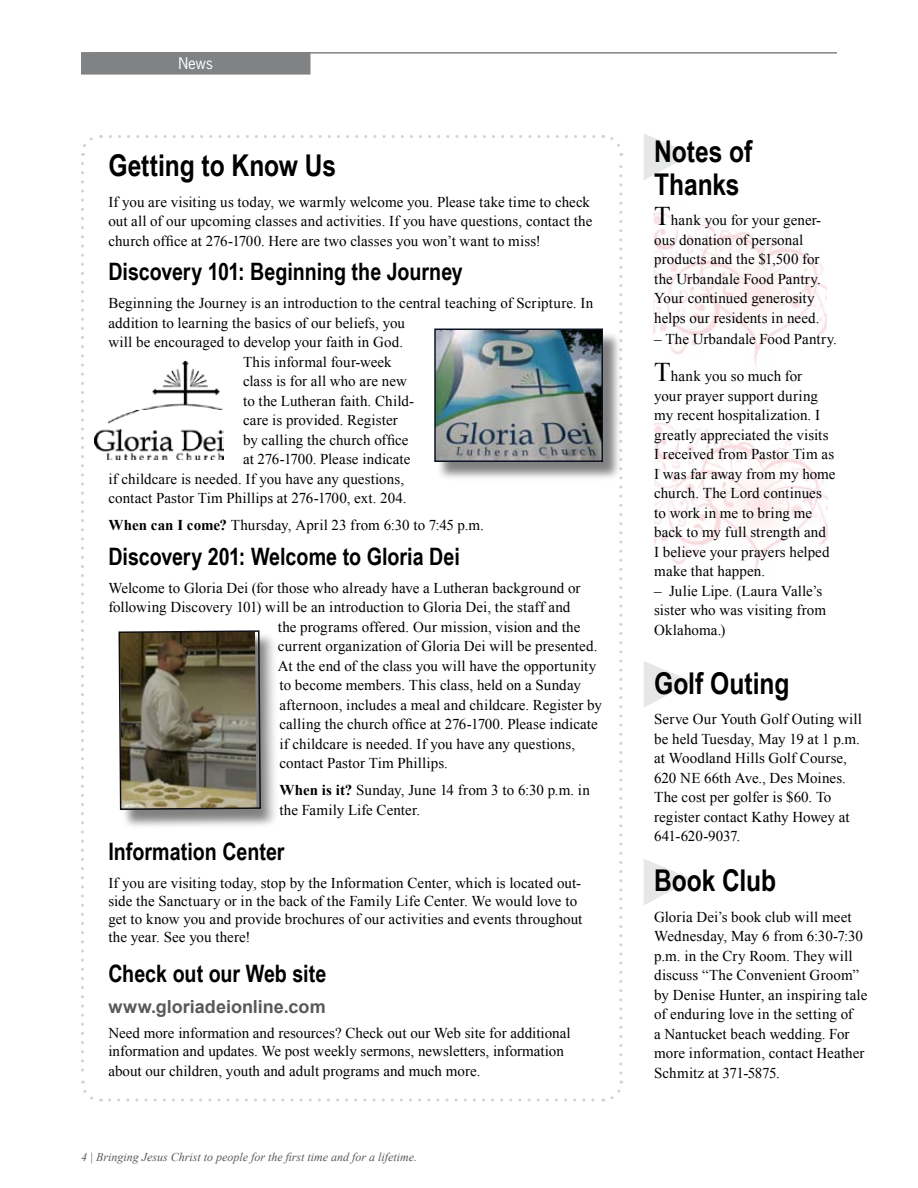
<style>
.page{position:relative;width:918px;height:1188px;background:#fff}
.page>*{position:absolute;margin:0;border:0;box-sizing:border-box;transform-origin:0 0}
.t1{font:700 30px/33px "Arial Narrow";letter-spacing:-.005em;color:#000}
.t2{font:700 24px "Arial Narrow";color:#000}
.t3{font:700 18px "Arial";color:#58595b}
.t4{font:15px/19.5px "Times New Roman";letter-spacing:.005em;color:#000}
.t5{font:15px "News Gothic Std";color:#fff}
.t6{font:italic 12px "Times New Roman";color:#58595b}
.s1{font-weight:700}
.s2{font-size:27px}
</style>
<div class="page">
<svg style="left:81px;top:164px;width:20px;height:938px"></svg>
<svg style="left:109px;top:1081px;width:514px;height:21px"></svg>
<svg style="left:603px;top:135px;width:20px;height:938px"></svg>
<svg style="left:81px;top:135px;width:513px;height:21px"></svg>
<img style="left:654px;top:423px;width:173px;height:153px">
<img style="left:653px;top:213px;width:173px;height:153px">
<svg style="left:644px;top:134px;width:48px;height:46px"></svg>
<hr style="left:94px;top:52px;width:743px;height:2px;background:#808284">
<div style="left:82px;top:53px;width:228px;height:21px;background:#808284"></div>
<div style="left:81px;top:52px;width:229px;height:23px;border:2px solid #808284"></div>
<img style="left:95px;top:361px;width:129px;height:99px">
<div style="left:436px;top:330px;width:188px;height:151px;background:#000;opacity:.5"></div>
<img style="left:437px;top:331px;width:163px;height:128px">
<div style="left:434px;top:328px;width:169px;height:134px;border:2px solid #0b1424"></div>
<div style="left:120px;top:632px;width:161px;height:198px;background:#000;opacity:.5"></div>
<svg style="left:118px;top:630px;width:144px;height:181px;background:#726c59"></svg>
<svg style="left:644px;top:661px;width:49px;height:46px"></svg>
<svg style="left:644px;top:859px;width:48px;height:46px"></svg>
<p class="t5" style="left:178px;top:54px;width:36px">News</p>
<h1 class="t1" style="left:108px;top:148px;width:229px">Getting to Know Us</h1>
<p class="t4" style="left:108px;top:192px;width:486px">If you are visiting us today, we warmly welcome you. Please take time to check out all of our upcoming classes and activities. If you have questions, contact the church office at 276-1700. Here are two classes you won’t want to miss!</p>
<h2 class="t2" style="left:108px;top:254px;width:356px">Discovery 101: Beginning the Journey</h2>
<p class="t4" style="left:108px;top:293px;width:486px">Beginning the Journey is an introduction to the central teaching of Scripture. In</p>
<p class="t4" style="left:108px;top:313px;width:298px">addition to learning the basics of our beliefs, you</p>
<p class="t4" style="left:108px;top:332px;width:296px">will be encouraged to develop your faith in God.</p>
<p class="t4" style="left:243px;top:352px;width:150px">This informal four-week</p>
<p class="t4" style="left:243px;top:371px;width:165px">class is for all who are new</p>
<p class="t4" style="left:243px;top:391px;width:173px">to the Lutheran faith. Child-</p>
<p class="t4" style="left:243px;top:410px;width:156px">care is provided. Register</p>
<p class="t4" style="left:243px;top:430px;width:167px">by calling the church office</p>
<p class="t4" style="left:243px;top:449px;width:169px">at 276-1700. Please indicate</p>
<p class="t4" style="left:108px;top:469px;width:297px">if childcare is needed. If you have any questions,</p>
<p class="t4" style="left:108px;top:488px;width:300px">contact Pastor Tim Phillips at 276-1700, ext. 204.</p>
<p class="t4" style="left:108px;top:515px;width:377px"><span class="s1">When can I come?</span> Thursday, April 23 from 6:30 to 7:45 p.m.</p>
<h2 class="t2" style="left:108px;top:538px;width:353px">Discovery 201: Welcome to Gloria Dei</h2>
<p class="t4" style="left:108px;top:578px;width:474px">Welcome to Gloria Dei (for those who already have a Lutheran background or</p>
<p class="t4" style="left:108px;top:597px;width:464px">following Discovery 101) will be an introduction to Gloria Dei, the staff and</p>
<p class="t4" style="left:278px;top:617px;width:304px">the programs offered. Our mission, vision and the</p>
<p class="t4" style="left:278px;top:636px;width:321px">current organization of Gloria Dei will be presented.</p>
<p class="t4" style="left:278px;top:656px;width:320px">At the end of the class you will have the opportunity</p>
<p class="t4" style="left:279px;top:675px;width:303px">to become members. This class, held on a Sunday</p>
<p class="t4" style="left:279px;top:695px;width:324px">afternoon, includes a meal and childcare. Register by</p>
<p class="t4" style="left:279px;top:714px;width:320px">calling the church office at 276-1700. Please indicate</p>
<p class="t4" style="left:279px;top:734px;width:297px">if childcare is needed. If you have any questions,</p>
<p class="t4" style="left:279px;top:753px;width:170px">contact Pastor Tim Phillips.</p>
<p class="t4" style="left:279px;top:780px;width:312px"><span class="s1">When is it?</span> Sunday, June 14 from 3 to 6:30 p.m. in the Family Life Center.</p>
<h2 class="t2" style="left:108px;top:833px;width:178px">Information Center</h2>
<p class="t4" style="left:108px;top:874px;width:475px;line-height:18px">If you are visiting today, stop by the Information Center, which is located out&shy;side the Sanctuary or in the back of the Family Life Center. We would love to get to know you and provide brochures of our activities and events throughout the year. See you there!</p>
<h2 class="t2" style="left:108px;top:956px;width:219px">Check out our Web site</h2>
<p class="t3" style="left:108px;top:994px;width:219px">www.gloriadeionline.com</p>
<p class="t4" style="left:108px;top:1024px;width:464px;line-height:18px">Need more information and resources? Check out our Web site for additional information and updates. We post weekly sermons, newsletters, information</p>
<p class="t4" style="left:108px;top:1061px;width:374px">about our children, youth and adult programs and much more.</p>
<p class="t6" style="left:90px;top:1148px;width:329px">| Bringing Jesus Christ to people for the first time and for a lifetime.</p>
<h1 class="t1" style="left:654px;top:133px;width:100px">Notes of<br>Thanks</h1>
<p class="t4" style="left:654px;top:210px;width:169px"><span class="s2">T</span>hank you for your gener&shy;ous donation of personal products and the $1,500 for the Urbandale Food Pantry.<br>Your continued generosity helps our residents in need.</p>
<p class="t4" style="left:654px;top:329px;width:184px">– The Urbandale Food Pantry.</p>
<p class="t4" style="left:654px;top:366px;width:183px"><span class="s2">T</span>hank you so much for<br>your prayer support during my recent hospitalization. I greatly appreciated the visits<br>I received from Pastor Tim as<br>I was far away from my home church. The Lord continues to work in me to bring me back to my full strength and<br>I believe your prayers helped make that happen.</p>
<p class="t4" style="left:654px;top:581px;width:173px">– Julie Lipe. (Laura Valle’s sister who was visiting from<br>Oklahoma.)</p>
<h1 class="t1" style="left:654px;top:665px;width:137px">Golf Outing</h1>
<p class="t4" style="left:654px;top:709px;width:209px">Serve Our Youth Golf Outing will be held Tuesday, May 19 at 1 p.m. at Woodland Hills Golf Course,<br>620 NE 66th Ave., Des Moines.<br>The cost per golfer is $60. To register contact Kathy Howey at<br>641-620-9037.</p>
<h1 class="t1" style="left:654px;top:863px;width:124px">Book Club</h1>
<p class="t4" style="left:654px;top:907px;width:215px">Gloria Dei’s book club will meet<br>Wednesday, May 6 from 6:30-7:30 p.m. in the Cry Room. They will discuss “The Convenient Groom” by Denise Hunter, an inspiring tale of enduring love in the setting of<br>a Nantucket beach wedding. For more information, contact Heather<br>Schmitz at 371-5875.</p>
</div>
